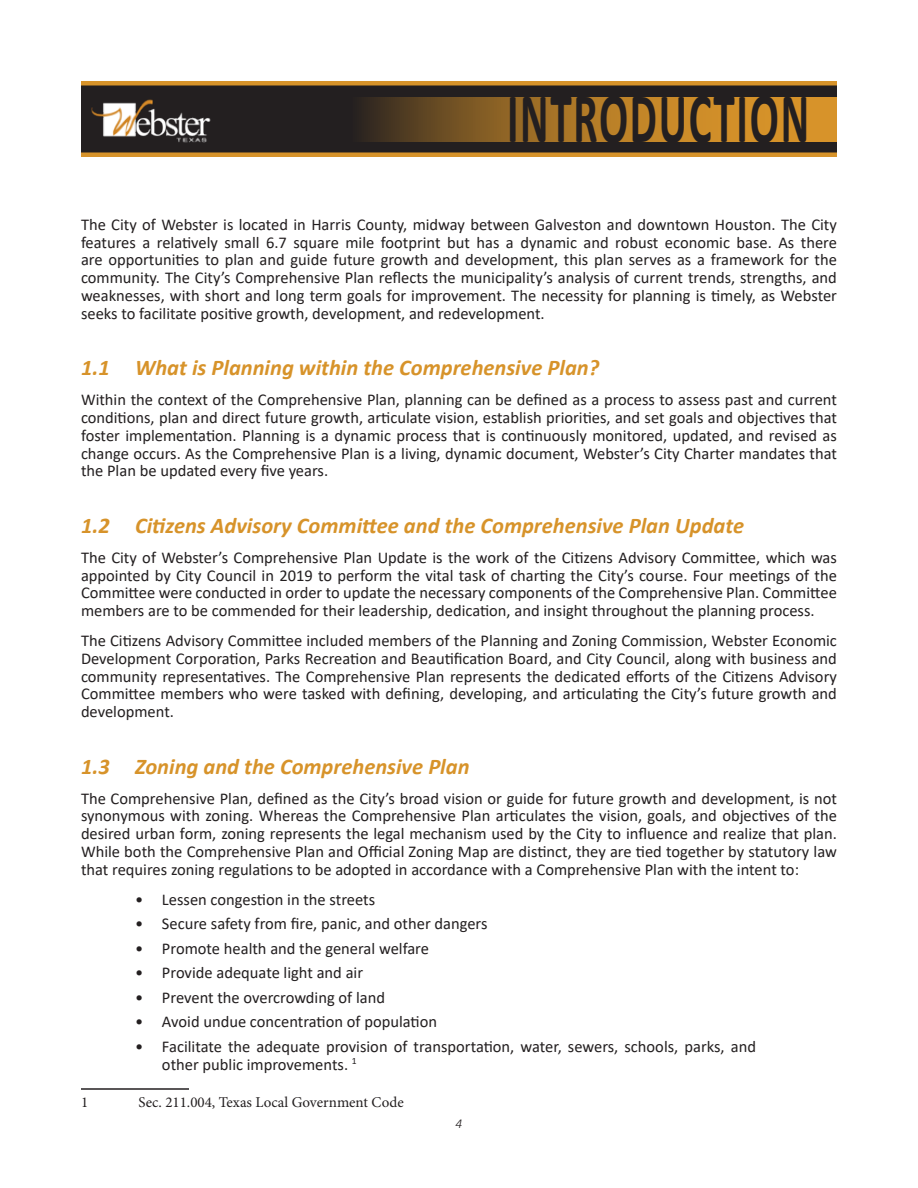
<style>
.page{position:relative;width:918px;height:1188px;background:#fff}
.page>*{position:absolute;margin:0;border:0;box-sizing:border-box;transform-origin:0 0}
.t1{font:700 72px "Calibri";letter-spacing:.04em;color:#231f20;scale:.6 1}
.t2{font:italic 700 22.5px "Calibri";color:#d7932a}
.t3{font:16.5px/17.9px "Calibri";color:#231f20;text-align:justify}
.t4{font:15px "Minion Pro";color:#231f20}
.t5{font:italic 300 13.5px "Calibri";color:#231f20}
</style>
<div class="page">
<hr style="left:81px;top:1088px;width:108px;height:2px;background:#231f20">
<div style="left:81px;top:86px;width:756px;height:67px;background:#231f20"></div>
<div style="left:81px;top:152px;width:756px;height:5px;background:#d7932a"></div>
<hr style="left:81px;top:81px;width:756px;height:4px;background:#d7932a">
<img style="left:91px;top:99px;width:120px;height:44px">
<svg style="left:362px;top:97px;width:475px;height:45px;background:#a47226"></svg>
<h1 class="t1" style="left:507px;top:67px;width:505px">INTRODUCTION</h1>
<p class="t3" style="left:81px;top:215px;width:758px">The City of Webster is located in Harris County, midway between Galveston and downtown Houston. The City features a relatively small 6.7 square mile footprint but has a dynamic and robust economic base. As there are opportunities to plan and guide future growth and development, this plan serves as a framework for the community. The City’s Comprehensive Plan reflects the municipality’s analysis of current trends, strengths, and weaknesses, with short and long term goals for improvement. The necessity for planning is timely, as Webster seeks to facilitate positive growth, development, and redevelopment.</p>
<h2 class="t2" style="left:81px;top:352px;width:520px">1.1 What is Planning within the Comprehensive Plan?</h2>
<p class="t3" style="left:81px;top:390px;width:758px">Within the context of the Comprehensive Plan, planning can be defined as a process to assess past and current conditions, plan and direct future growth, articulate vision, establish priorities, and set goals and objectives that foster implementation. Planning is a dynamic process that is continuously monitored, updated, and revised as change occurs. As the Comprehensive Plan is a living, dynamic document, Webster’s City Charter mandates that the Plan be updated every five years.</p>
<h2 class="t2" style="left:81px;top:510px;width:665px">1.2 Citizens Advisory Committee and the Comprehensive Plan Update</h2>
<p class="t3" style="left:81px;top:548px;width:758px">The City of Webster’s Comprehensive Plan Update is the work of the Citizens Advisory Committee, which was appointed by City Council in 2019 to perform the vital task of charting the City’s course. Four meetings of the Committee were conducted in order to update the necessary components of the Comprehensive Plan. Committee members are to be commended for their leadership, dedication, and insight throughout the planning process.</p>
<p class="t3" style="left:81px;top:631px;width:758px">The Citizens Advisory Committee included members of the Planning and Zoning Commission, Webster Economic Development Corporation, Parks Recreation and Beautification Board, and City Council, along with business and community representatives. The Comprehensive Plan represents the dedicated efforts of the Citizens Advisory Committee members who were tasked with defining, developing, and articulating the City’s future growth and development.</p>
<h2 class="t2" style="left:81px;top:750px;width:390px">1.3 Zoning and the Comprehensive Plan</h2>
<p class="t3" style="left:81px;top:789px;width:758px">The Comprehensive Plan, defined as the City’s broad vision or guide for future growth and development, is not synonymous with zoning. Whereas the Comprehensive Plan articulates the vision, goals, and objectives of the desired urban form, zoning represents the legal mechanism used by the City to influence and realize that plan.<br>While both the Comprehensive Plan and Official Zoning Map are distinct, they are tied together by statutory law that requires zoning regulations to be adopted in accordance with a Comprehensive Plan with the intent to:</p>
<p class="t3" style="left:135px;top:890px;width:242px">• Lessen congestion in the streets</p>
<p class="t3" style="left:135px;top:914px;width:354px">• Secure safety from fire, panic, and other dangers</p>
<p class="t3" style="left:135px;top:939px;width:296px">• Promote health and the general welfare</p>
<p class="t3" style="left:135px;top:963px;width:230px">• Provide adequate light and air</p>
<p class="t3" style="left:135px;top:988px;width:252px">• Prevent the overcrowding of land</p>
<p class="t3" style="left:135px;top:1013px;width:304px">• Avoid undue concentration of population</p>
<p class="t3" style="left:162px;top:1037px;width:596px;text-indent:-27px">• Facilitate the adequate provision of transportation, water, sewers, schools, parks, and other public improvements. <sup>1</sup></p>
<p class="t4" style="left:81px;top:1092px;width:9px">1</p>
<p class="t4" style="left:138px;top:1092px;width:267px">Sec. 211.004, Texas Local Government Code</p>
<p class="t5" style="left:456px;top:1115px;width:8px">4</p>
</div>
